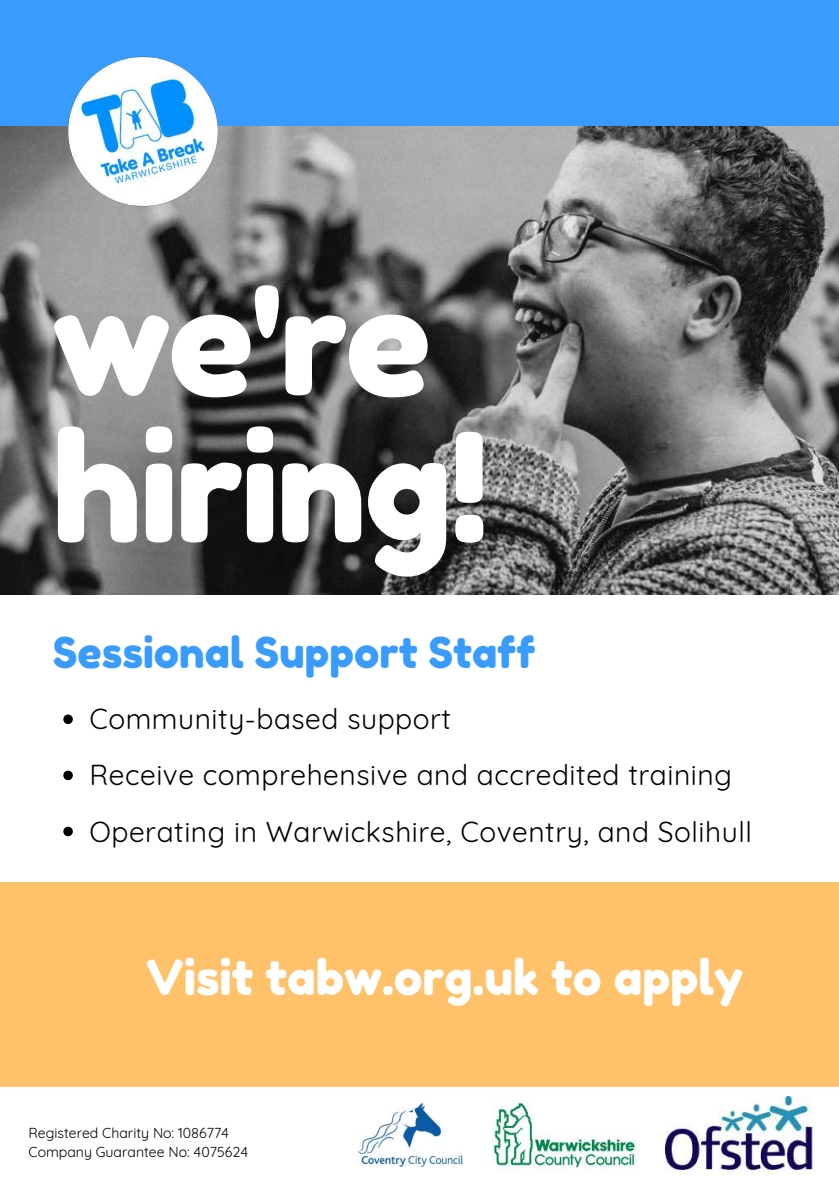
<style>
.page{position:relative;width:839px;height:1191px;background:#fff}
.page>*{position:absolute;margin:0;border:0;box-sizing:border-box;transform-origin:0 0}
.t1{font:150.2px/147.2px "Fredoka One";letter-spacing:-.02em;color:#fff}
.t2{font:48px "Fredoka One";color:#fff}
.t3{font:42.2px "Fredoka One";color:#399cfc}
.t4{font:28.2px/56px "Quicksand";letter-spacing:.02em;color:#000}
.t5{font:14px/19px "Quicksand";color:#000}
</style>
<div class="page">
<div style="left:0;top:0;width:838px;height:1191px;background:#399cfc"></div>
<div style="left:0;top:569px;width:838px;height:536px;background:#fff"></div>
<img style="left:0;top:127px;width:838px;height:467px">
<svg style="left:63px;top:715px;width:10px;height:9px"></svg>
<svg style="left:63px;top:771px;width:10px;height:9px"></svg>
<svg style="left:63px;top:827px;width:10px;height:9px"></svg>
<img style="left:18px;top:56px;width:251px;height:154px">
<div style="left:0;top:883px;width:838px;height:308px;background:#ffc26b"></div>
<div style="left:0;top:1088px;width:838px;height:103px;background:#fff"></div>
<img style="left:359px;top:1104px;width:103px;height:62px">
<img style="left:492px;top:1101px;width:145px;height:67px">
<img style="left:665px;top:1096px;width:148px;height:78px">
<h1 class="t1" style="left:52px;top:266px;width:439px">we're hiring!</h1>
<h3 class="t3" style="left:53px;top:627px;width:484px">Sessional Support Staff</h3>
<p class="t4" style="left:89px;top:691px;width:664px">Community-based support<br>Receive comprehensive and accredited training<br>Operating in Warwickshire, Coventry, and Solihull</p>
<h2 class="t2" style="left:146px;top:948px;width:598px">Visit tabw.org.uk to apply</h2>
<p class="t5" style="left:28px;top:1123px;width:221px">Registered Charity No: 1086774<br>Company Guarantee No: 4075624</p>
</div>
